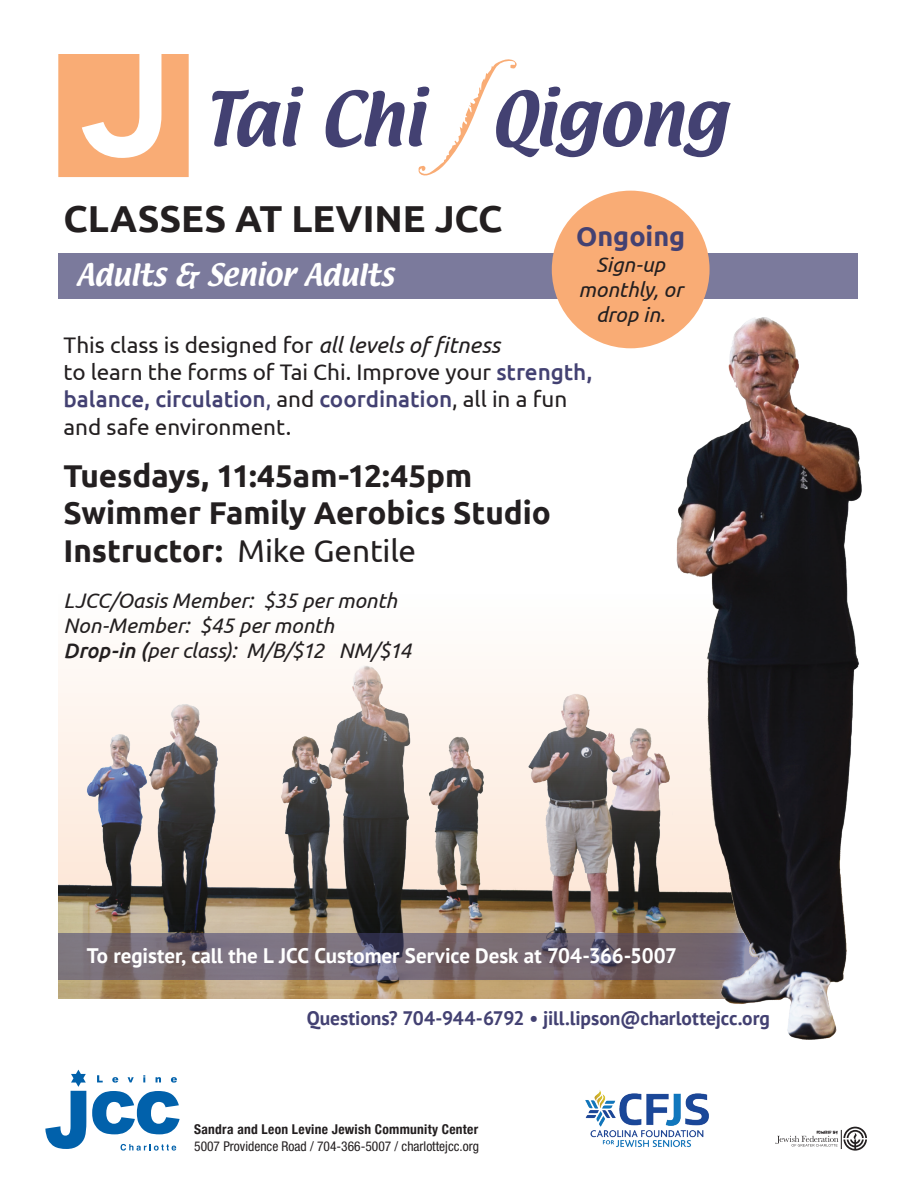
<style>
.page{position:relative;width:918px;height:1188px;background:#fff}
.page>*{position:absolute;margin:0;border:0;box-sizing:border-box;transform-origin:0 0}
.t1{font:66px "Textile";letter-spacing:-.01em;color:#434172}
.t2{font:700 37.5px "Ubuntu";color:#231f20}
.t3{font:700 31.5px/37.8px "Ubuntu";letter-spacing:-.005em;color:#231f20}
.t4{font:27px "Textile";letter-spacing:-.005em;color:#fff}
.t5{font:700 27px "Ubuntu";color:#434172}
.t6{font:22.5px/27.6px "Ubuntu";color:#231f20}
.t7{font:italic 21px/25.2px "Ubuntu";letter-spacing:-.005em;color:#231f20}
.t8{font:700 21px "PT Sans";letter-spacing:-.005em;color:#fff}
.t9{font:700 19.5px "PT Sans";letter-spacing:-.005em;color:#434172}
.t10{font:condensed 13.5px "Helvetica Neue";color:#231f20}
.t11{font:700 condensed 13.5px "Helvetica Neue";letter-spacing:.02em;color:#231f20}
.t12{font:5.1px "Manhattan Darling";color:#231f20}
.s1{font-style:italic}
.s2{font-weight:500;color:#434172}
.s3{color:#434172}
.s4{font-weight:400}
.s5{font-weight:500}
</style>
<div class="page">
<div style="left:58px;top:594px;width:742px;height:321px;background:#fefcfa"></div>
<img style="left:58px;top:666px;width:615px;height:332px">
<div style="left:58px;top:253px;width:800px;height:45px;background:#7b7a9c"></div>
<svg style="left:58px;top:934px;width:615px;height:46px;background:#726671"></svg>
<svg style="left:58px;top:54px;width:131px;height:123px"></svg>
<svg style="left:418px;top:59px;width:99px;height:117px"></svg>
<img style="left:673px;top:318px;width:189px;height:722px">
<div style="left:552px;top:191px;width:158px;height:157px;background:#f9ac75;border-radius:50%"></div>
<svg style="left:775px;top:1127px;width:92px;height:24px"></svg>
<svg style="left:92px;top:1091px;width:88px;height:43px"></svg>
<svg style="left:97px;top:1075px;width:6px;height:7px"></svg>
<svg style="left:112px;top:1077px;width:6px;height:6px"></svg>
<svg style="left:128px;top:1077px;width:6px;height:5px"></svg>
<svg style="left:143px;top:1075px;width:2px;height:7px"></svg>
<svg style="left:156px;top:1077px;width:5px;height:5px"></svg>
<svg style="left:171px;top:1077px;width:6px;height:6px"></svg>
<svg style="left:121px;top:1144px;width:55px;height:7px"></svg>
<svg style="left:45px;top:1070px;width:41px;height:79px"></svg>
<img style="left:585px;top:1090px;width:124px;height:58px">
<h1 class="t1" style="left:204px;top:73px;width:524px">Tai Chi Qigong</h1>
<h2 class="t2" style="left:64px;top:196px;width:440px">CLASSES AT LEVINE JCC</h2>
<p class="t4" style="left:76px;top:256px;width:319px">Adults &amp; Senior Adults</p>
<p class="t5" style="left:576px;top:220px;width:111px">Ongoing</p>
<p class="t7" style="left:579px;top:251px;width:106px;text-align:center">Sign-up monthly, or drop in.</p>
<p class="t6" style="left:64px;top:330px;width:530px">This class is designed for <span class="s1">all levels of fitness<br></span>to learn the forms of Tai Chi. Improve your <span class="s2">strength, balance, circulation</span><span class="s3">,</span> and <span class="s2">coordination</span>, all in a fun and safe environment.</p>
<h3 class="t3" style="left:64px;top:456px;width:489px">Tuesdays, 11:45am-12:45pm<br>Swimmer Family Aerobics Studio<br>Instructor: <span class="s4">Mike Gentile</span></h3>
<p class="t7" style="left:64px;top:587px;width:349px">LJCC/Oasis Member: $35 per month<br>Non-Member: $45 per month<br><span class="s5">Drop-in (</span>per class): M/B/$12 NM/$14</p>
<p class="t8" style="left:87px;top:942px;width:592px">To register, call the L JCC Customer Service Desk at 704-366-5007</p>
<p class="t9" style="left:307px;top:1005px;width:465px">Questions? 704-944-6792 • jill.lipson@charlottejcc.org</p>
<p class="t11" style="left:194px;top:1118px;width:285px">Sandra and Leon Levine Jewish Community Center</p>
<p class="t12" style="left:817px;top:1130px;width:22px">POWERED BY</p>
<p class="t10" style="left:194px;top:1138px;width:286px">5007 Providence Road / 704-366-5007 / charlottejcc.org</p>
</div>
